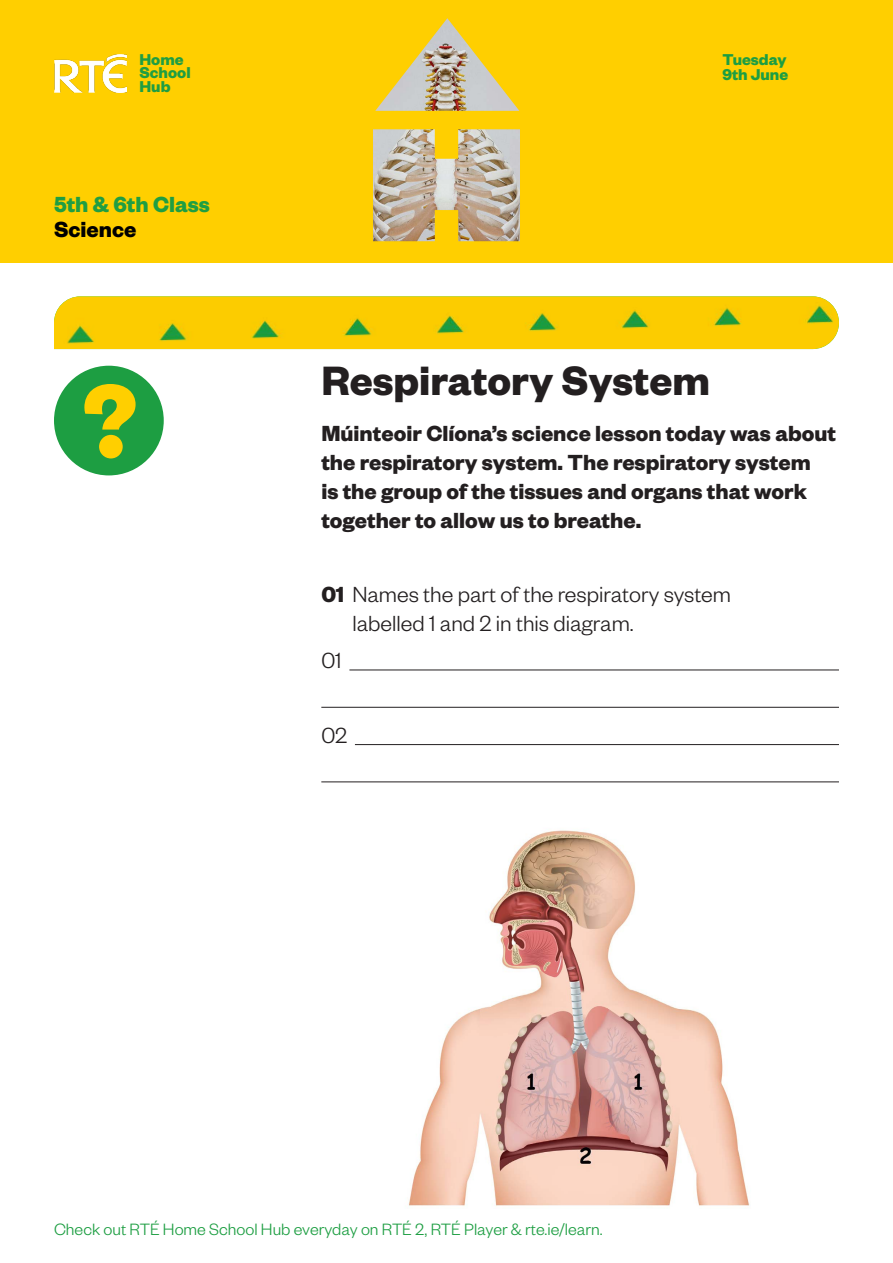
<style>
.page{position:relative;width:893px;height:1263px;background:#fff}
.page>*{position:absolute;margin:0;border:0;box-sizing:border-box;transform-origin:0 0}
.t1{font:700 45px "Founders Grotesk";color:#231f20}
.t2{font:700 24px/28.8px "Founders Grotesk";color:#231f20}
.t3{font:300 24px/28.8px "Founders Grotesk";color:#231f20}
.t4{font:700 24px/25.5px "Founders Grotesk";color:#1f9e42}
.t5{font:300 18px "Founders Grotesk";color:#1d9e42}
.t6{font:700 17.25px "Founders Grotesk";color:#1d9e42}
.t7{font:700 17.25px/13.5px "Founders Grotesk";color:#1f9e42}
.s1{color:#000}
.s2{font-weight:700}
</style>
<div class="page">
<div style="left:0;top:0;width:893px;height:262px;background:#ffcf00"></div>
<img style="left:54px;top:54px;width:72px;height:38px">
<img style="left:373px;top:18px;width:147px;height:223px">
<hr style="left:349px;top:669px;width:490px;height:1px;background:#231f20">
<hr style="left:321px;top:707px;width:518px;height:1px;background:#231f20">
<hr style="left:355px;top:744px;width:484px;height:1px;background:#231f20">
<hr style="left:321px;top:781px;width:518px;height:1px;background:#231f20">
<img style="left:54px;top:296px;width:785px;height:53px">
<div style="left:54px;top:366px;width:110px;height:109px;background:#1d9e42;border-radius:50%"></div>
<svg style="left:84px;top:384px;width:52px;height:46px"></svg>
<div style="left:99px;top:435px;width:24px;height:23px;background:#ffcf00;border-radius:50%"></div>
<img style="left:408px;top:830px;width:342px;height:376px">
<p class="t7" style="left:139px;top:52px;width:53px">Home<br>School<br>Hub</p>
<p class="t4" style="left:54px;top:190px;width:157px">5th &amp; 6th Class<br><span class="s1">Science</span></p>
<p class="t6" style="left:722px;top:48px;width:66px">Tuesday</p>
<p class="t6" style="left:722px;top:63px;width:67px">9th June</p>
<p class="t1" style="left:321px;top:352px;width:390px">Respiratory System</p>
<p class="t2" style="left:321px;top:418px;width:516px">Múinteoir Clíona’s science lesson today was about the respiratory system. The respiratory system<br>is the group of the tissues and organs that work together to allow us to breathe.</p>
<p class="t3" style="left:352px;top:579px;width:380px;text-indent:-31px"><span class="s2">01</span> Names the part of the respiratory system labelled 1 and 2 in this diagram.</p>
<p class="t3" style="left:321px;top:645px;width:22px">01</p>
<p class="t3" style="left:321px;top:720px;width:27px">02</p>
<p class="t5" style="left:54px;top:1219px;width:550px">Check out RTÉ Home School Hub everyday on RTÉ 2, RTÉ Player &amp; rte.ie/learn.</p>
</div>
